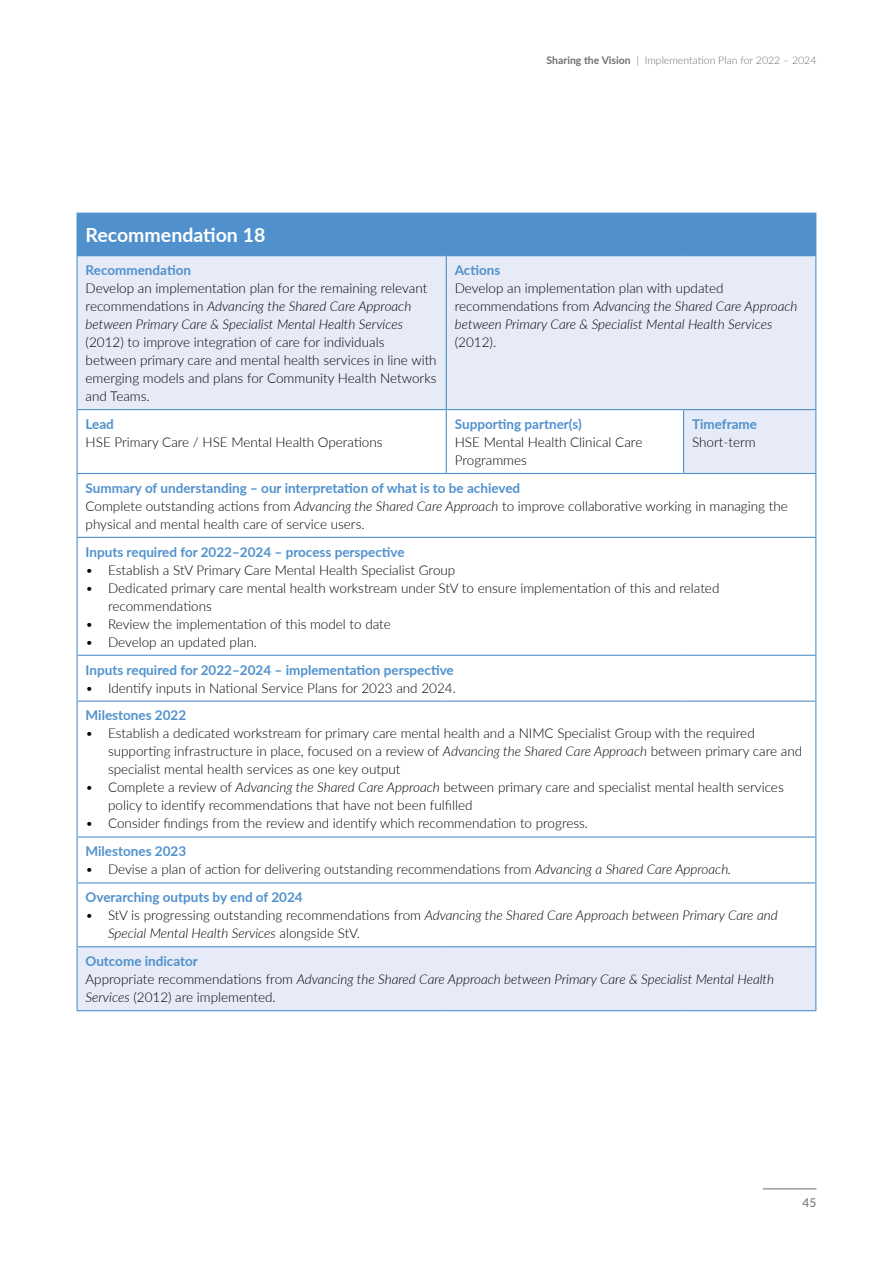
<style>
.page{position:relative;width:893px;height:1263px;background:#fff}
.page>*{position:absolute;margin:0;border:0;box-sizing:border-box;transform-origin:0 0}
.t1{font:700 19.5px "Lato";color:#fff}
.t2{font:300 13.5px/18px "Lato";color:#000}
.t3{font:italic 300 13.5px/18px "Lato";color:#000}
.t4{font:700 13.5px "Lato";color:#5091cd}
.t5{font:12px "Lato";color:#6d6e71}
.t6{font:300 10.5px "Lato";color:#6d6e71}
.s1{font-weight:700}
.s2{font-style:normal}
.s3{font-weight:700;color:#5091cd}
.s4{font-style:italic}
.s5{font-weight:700;font-style:normal;color:#5091cd}
</style>
<div class="page">
<hr style="left:763px;top:1188px;width:53px;height:1px;background:#6d6e71">
<div style="left:77px;top:213px;width:739px;height:43px;background:#5091cd"></div>
<svg style="left:78px;top:256px;width:737px;height:754px"></svg>
<hr style="left:77px;top:256px;width:1px;height:153px;background:#5091cd">
<hr style="left:446px;top:256px;width:1px;height:153px;background:#5091cd">
<hr style="left:815px;top:256px;width:1px;height:153px;background:#5091cd">
<hr style="left:77px;top:409px;width:369px;height:1px;background:#5091cd">
<hr style="left:77px;top:410px;width:1px;height:63px;background:#5091cd">
<hr style="left:684px;top:409px;width:132px;height:1px;background:#5091cd">
<hr style="left:815px;top:410px;width:1px;height:63px;background:#5091cd">
<hr style="left:77px;top:473px;width:369px;height:1px;background:#5091cd">
<hr style="left:77px;top:474px;width:1px;height:63px;background:#5091cd">
<hr style="left:684px;top:473px;width:132px;height:1px;background:#5091cd">
<hr style="left:815px;top:474px;width:1px;height:63px;background:#5091cd">
<hr style="left:77px;top:537px;width:369px;height:1px;background:#5091cd">
<hr style="left:77px;top:538px;width:1px;height:117px;background:#5091cd">
<hr style="left:446px;top:537px;width:238px;height:1px;background:#5091cd">
<hr style="left:684px;top:537px;width:132px;height:1px;background:#5091cd">
<hr style="left:815px;top:538px;width:1px;height:117px;background:#5091cd">
<hr style="left:77px;top:655px;width:369px;height:1px;background:#5091cd">
<hr style="left:77px;top:656px;width:1px;height:44px;background:#5091cd">
<hr style="left:446px;top:655px;width:238px;height:1px;background:#5091cd">
<hr style="left:684px;top:655px;width:132px;height:1px;background:#5091cd">
<hr style="left:815px;top:656px;width:1px;height:44px;background:#5091cd">
<hr style="left:77px;top:700px;width:369px;height:2px;background:#5091cd">
<hr style="left:77px;top:702px;width:1px;height:134px;background:#5091cd">
<hr style="left:446px;top:700px;width:238px;height:2px;background:#5091cd">
<hr style="left:684px;top:700px;width:132px;height:2px;background:#5091cd">
<hr style="left:815px;top:702px;width:1px;height:134px;background:#5091cd">
<hr style="left:77px;top:836px;width:369px;height:1px;background:#5091cd">
<hr style="left:77px;top:837px;width:1px;height:45px;background:#5091cd">
<hr style="left:446px;top:836px;width:238px;height:1px;background:#5091cd">
<hr style="left:684px;top:836px;width:132px;height:1px;background:#5091cd">
<hr style="left:815px;top:837px;width:1px;height:45px;background:#5091cd">
<hr style="left:77px;top:882px;width:369px;height:1px;background:#5091cd">
<hr style="left:77px;top:883px;width:1px;height:63px;background:#5091cd">
<hr style="left:446px;top:882px;width:238px;height:1px;background:#5091cd">
<hr style="left:684px;top:882px;width:132px;height:1px;background:#5091cd">
<hr style="left:815px;top:883px;width:1px;height:63px;background:#5091cd">
<hr style="left:77px;top:946px;width:369px;height:1px;background:#5091cd">
<hr style="left:77px;top:947px;width:1px;height:63px;background:#5091cd">
<hr style="left:446px;top:946px;width:238px;height:1px;background:#5091cd">
<hr style="left:684px;top:946px;width:132px;height:1px;background:#5091cd">
<hr style="left:815px;top:947px;width:1px;height:63px;background:#5091cd">
<hr style="left:77px;top:1010px;width:369px;height:1px;background:#5091cd">
<hr style="left:446px;top:1010px;width:238px;height:1px;background:#5091cd">
<hr style="left:684px;top:1010px;width:132px;height:1px;background:#5091cd">
<hr style="left:446px;top:409px;width:238px;height:1px;background:#5091cd">
<hr style="left:446px;top:410px;width:1px;height:63px;background:#5091cd">
<hr style="left:683px;top:410px;width:1px;height:63px;background:#5091cd">
<hr style="left:446px;top:473px;width:238px;height:1px;background:#5091cd">
<p class="t6" style="left:546px;top:53px;width:271px"><span class="s1">Sharing the Vision</span> | Implementation Plan for 2022 – 2024</p>
<h1 class="t1" style="left:86px;top:221px;width:181px">Recommendation 18</h1>
<p class="t4" style="left:86px;top:260px;width:107px">Recommendation</p>
<p class="t3" style="left:86px;top:279px;width:343px"><span class="s2">Develop an implementation plan for the remaining relevant recommendations in</span> Advancing the Shared Care Approach between Primary Care &amp; Specialist Mental Health Services</p>
<p class="t2" style="left:86px;top:333px;width:353px">(2012) to improve integration of care for individuals between primary care and mental health services in line with emerging models and plans for Community Health Networks and Teams.</p>
<p class="t4" style="left:455px;top:260px;width:47px">Actions</p>
<p class="t3" style="left:455px;top:279px;width:344px"><span class="s2">Develop an implementation plan with updated recommendations from</span> Advancing the Shared Care Approach between Primary Care &amp; Specialist Mental Health Services</p>
<p class="t2" style="left:455px;top:333px;width:43px">(2012).</p>
<p class="t4" style="left:455px;top:414px;width:128px">Supporting partner(s)</p>
<p class="t2" style="left:455px;top:433px;width:189px">HSE Mental Health Clinical Care<br>Programmes</p>
<p class="t4" style="left:86px;top:414px;width:30px">Lead</p>
<p class="t2" style="left:86px;top:433px;width:298px">HSE Primary Care / HSE Mental Health Operations</p>
<p class="t4" style="left:692px;top:414px;width:67px">Timeframe</p>
<p class="t2" style="left:692px;top:433px;width:65px">Short-term</p>
<p class="t2" style="left:86px;top:478px;width:704px"><span class="s3">Summary of understanding – our interpretation of what is to be achieved<br></span>Complete outstanding actions from <span class="s4">Advancing the Shared Care Approach</span> to improve collaborative working in managing the physical and mental health care of service users.</p>
<p class="t4" style="left:86px;top:542px;width:321px">Inputs required for 2022–2024 – process perspective</p>
<p class="t2" style="left:86px;top:560px;width:371px">• Establish a StV Primary Care Mental Health Specialist Group</p>
<p class="t2" style="left:108px;top:578px;width:613px;text-indent:-22px">• Dedicated primary care mental health workstream under StV to ensure implementation of this and related recommendations</p>
<p class="t2" style="left:86px;top:614px;width:307px">• Review the implementation of this model to date</p>
<p class="t2" style="left:86px;top:632px;width:173px">• Develop an updated plan.</p>
<p class="t4" style="left:86px;top:660px;width:370px">Inputs required for 2022–2024 – implementation perspective</p>
<p class="t2" style="left:86px;top:678px;width:372px">• Identify inputs in National Service Plans for 2023 and 2024.</p>
<p class="t4" style="left:86px;top:705px;width:102px">Milestones 2022</p>
<p class="t2" style="left:108px;top:724px;width:696px;text-indent:-22px">• Establish a dedicated workstream for primary care mental health and a NIMC Specialist Group with the required supporting infrastructure in place, focused on a review of <span class="s4">Advancing the Shared Care Approach</span> between primary care and specialist mental health services as one key output</p>
<p class="t2" style="left:108px;top:778px;width:677px;text-indent:-23px">• Complete a review of <span class="s4">Advancing the Shared Care Approach</span> between primary care and specialist mental health services policy to identify recommendations that have not been fulfilled</p>
<p class="t2" style="left:86px;top:814px;width:504px">• Consider findings from the review and identify which recommendation to progress.</p>
<p class="t4" style="left:86px;top:841px;width:102px">Milestones 2023</p>
<p class="t2" style="left:86px;top:855px;width:647px;line-height:27.9px">• Devise a plan of action for delivering outstanding recommendations from <span class="s4">Advancing a Shared Care Approach.<br></span><span class="s3">Overarching outputs by end of 2024</span></p>
<p class="t3" style="left:108px;top:906px;width:671px;text-indent:-23px"><span class="s2">• StV is progressing outstanding recommendations from</span> Advancing the Shared Care Approach between Primary Care and<br>Special Mental Health Services <span class="s2">alongside StV.</span></p>
<p class="t3" style="left:86px;top:952px;width:690px"><span class="s5">Outcome indicator<br></span><span class="s2">Appropriate recommendations from</span> Advancing the Shared Care Approach between Primary Care &amp; Specialist Mental Health<br>Services <span class="s2">(2012) are implemented.</span></p>
<p class="t5" style="left:802px;top:1194px;width:15px">45</p>
</div>
